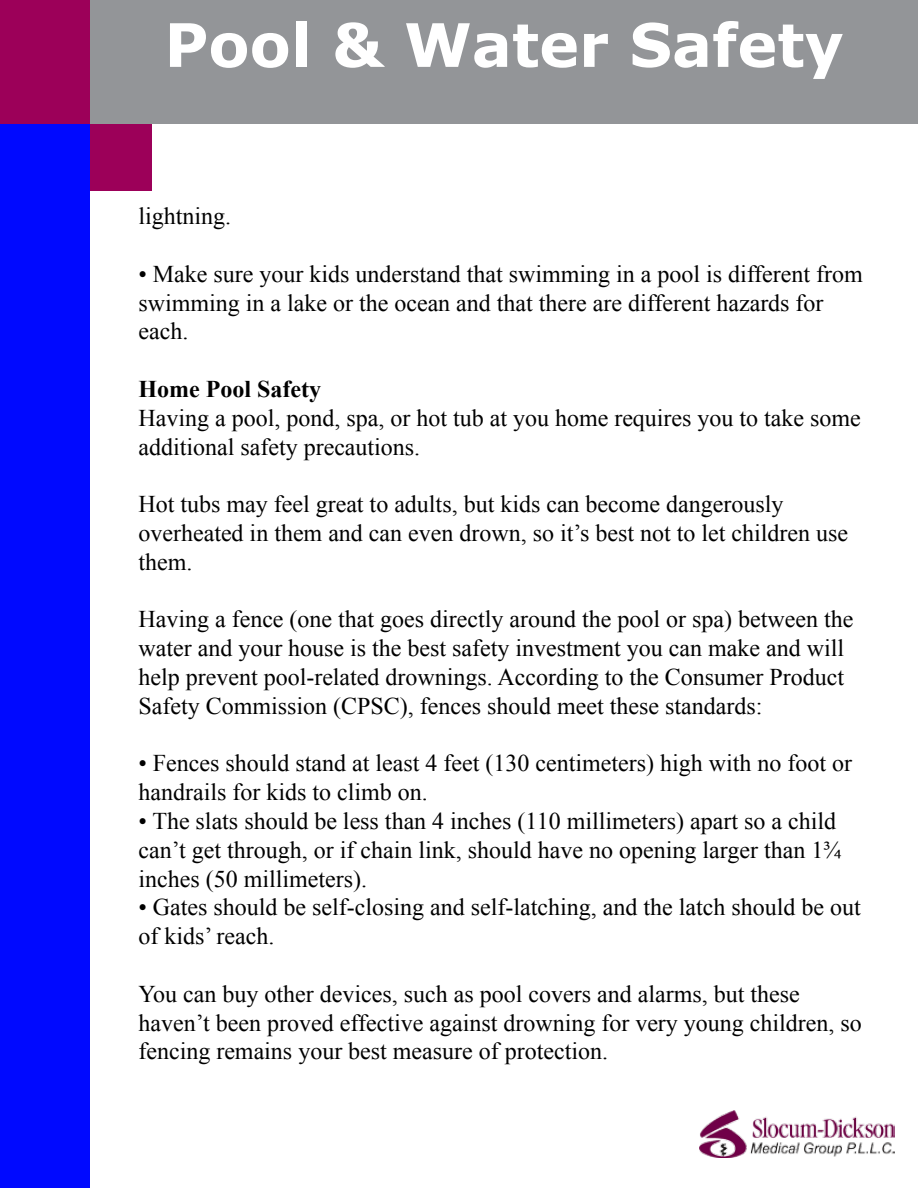
<style>
.page{position:relative;width:918px;height:1188px;background:#fff}
.page>*{position:absolute;margin:0;border:0;box-sizing:border-box;transform-origin:0 0}
.t1{font:700 60px "Verdana";color:#fff}
.t2{font:24px/28.8px "Times New Roman";color:#000}
.t3{font:700 24px "Times New Roman";color:#000}
</style>
<div class="page">
<div style="left:1px;top:1px;width:151px;height:190px;background:#9c0059"></div>
<div style="left:90px;top:1px;width:828px;height:123px;background:#939598"></div>
<div style="left:1px;top:124px;width:89px;height:1063px;background:#0009ff"></div>
<img style="left:700px;top:1111px;width:195px;height:46px">
<h1 class="t1" style="left:164px;top:3px;width:681px">Pool &amp; Water Safety</h1>
<p class="t2" style="left:138px;top:201px;width:94px">lightning.</p>
<p class="t2" style="left:138px;top:259px;width:726px">• Make sure your kids understand that swimming in a pool is different from swimming in a lake or the ocean and that there are different hazards for each.</p>
<p class="t3" style="left:138px;top:372px;width:184px">Home Pool Safety</p>
<p class="t2" style="left:138px;top:403px;width:724px">Having a pool, pond, spa, or hot tub at you home requires you to take some additional safety precautions.</p>
<p class="t2" style="left:138px;top:489px;width:711px">Hot tubs may feel great to adults, but kids can become dangerously overheated in them and can even drown, so it’s best not to let children use them.</p>
<p class="t2" style="left:138px;top:605px;width:717px">Having a fence (one that goes directly around the pool or spa) between the water and your house is the best safety investment you can make and will help prevent pool-related drownings. According to the Consumer Product Safety Commission (CPSC), fences should meet these standards:</p>
<p class="t2" style="left:138px;top:749px;width:715px">• Fences should stand at least 4 feet (130 centimeters) high with no foot or handrails for kids to climb on.</p>
<p class="t2" style="left:138px;top:806px;width:704px">• The slats should be less than 4 inches (110 millimeters) apart so a child can’t get through, or if chain link, should have no opening larger than 1¾ inches (50 millimeters).</p>
<p class="t2" style="left:138px;top:893px;width:724px">• Gates should be self-closing and self-latching, and the latch should be out of kids’ reach.</p>
<p class="t2" style="left:138px;top:979px;width:725px">You can buy other devices, such as pool covers and alarms, but these haven’t been proved effective against drowning for very young children, so fencing remains your best measure of protection.</p>
</div>
